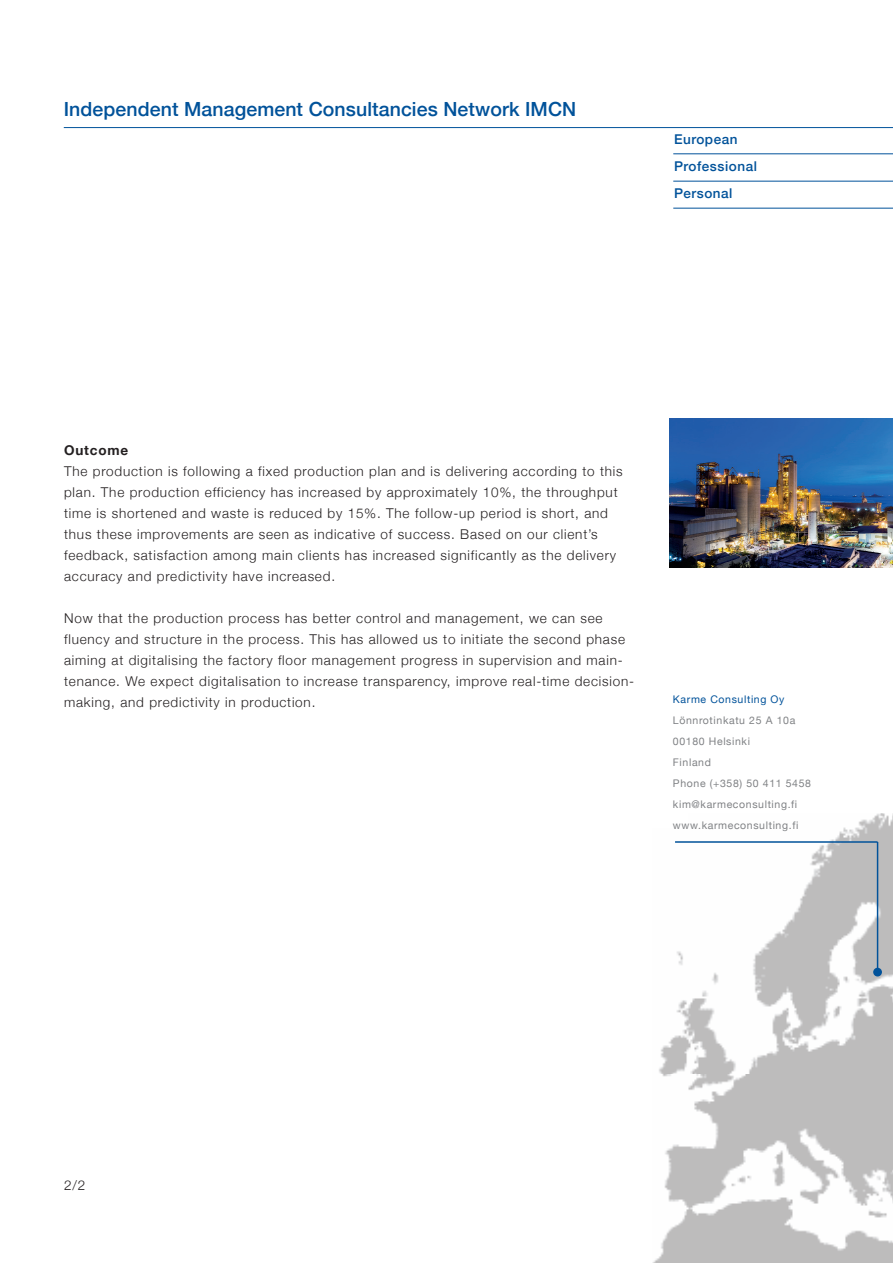
<style>
.page{position:relative;width:893px;height:1263px;background:#fff}
.page>*{position:absolute;margin:0;border:0;box-sizing:border-box;transform-origin:0 0}
.t1{font:500 19.5px "Helvetica Neue";letter-spacing:.005em;color:#01529a}
.t2{font:300 13.5px/21px "Helvetica Neue";letter-spacing:.06em;color:#231f20}
.t3{font:500 13.5px/27px "Helvetica Neue";letter-spacing:.04em;color:#01529a}
.t4{font:700 13.5px "Helvetica Neue";letter-spacing:.06em;color:#231f20}
.t5{font:10.5px/21px "Helvetica Neue";letter-spacing:.06em;color:#808285}
.t6{font:10.5px "Helvetica Neue";letter-spacing:.06em;color:#01529a}
</style>
<div class="page">
<hr style="left:64px;top:127px;width:829px;height:1px;background:#01529a">
<hr style="left:673px;top:154px;width:220px;height:1px;background:#01529a">
<hr style="left:673px;top:181px;width:220px;height:1px;background:#01529a">
<hr style="left:673px;top:208px;width:220px;height:1px;background:#01529a">
<img style="left:653px;top:814px;width:240px;height:449px">
<div style="left:643px;top:805px;width:45px;height:22px;background:#fff"></div>
<img style="left:670px;top:419px;width:223px;height:148px">
<div style="left:873px;top:968px;width:9px;height:8px;background:#01529a;border-radius:50%"></div>
<hr style="left:877px;top:842px;width:1px;height:130px;background:#01529a">
<hr style="left:675px;top:841px;width:203px;height:2px;background:#01529a">
<h1 class="t1" style="left:64px;top:94px;width:514px">Independent Management Consultancies Network IMCN</h1>
<p class="t3" style="left:674px;top:125px;width:84px">European<br>Professional<br>Personal</p>
<p class="t4" style="left:64px;top:440px;width:66px">Outcome</p>
<p class="t2" style="left:64px;top:460px;width:560px">The production is following a fixed production plan and is delivering according to this plan. The production efficiency has increased by approximately 10%, the throughput time is shortened and waste is reduced by 15%. The follow-up period is short, and thus these improvements are seen as indicative of success. Based on our client’s feedback, satisfaction among main clients has increased significantly as the delivery accuracy and predictivity have increased.</p>
<p class="t2" style="left:64px;top:607px;width:572px">Now that the production process has better control and management, we can see fluency and structure in the process. This has allowed us to initiate the second phase aiming at digitalising the factory floor management progress in supervision and main&shy;tenance. We expect digitalisation to increase transparency, improve real-time decision&shy;making, and predictivity in production.</p>
<p class="t6" style="left:673px;top:692px;width:113px">Karme Consulting Oy</p>
<p class="t5" style="left:673px;top:710px;width:140px">Lönnrotinkatu 25 A 10a<br>00180 Helsinki<br>Finland<br>Phone (+358) 50 411 5458 kim@karmeconsulting.fi www.karmeconsulting.fi</p>
<p class="t2" style="left:64px;top:1174px;width:23px">2/2</p>
</div>
